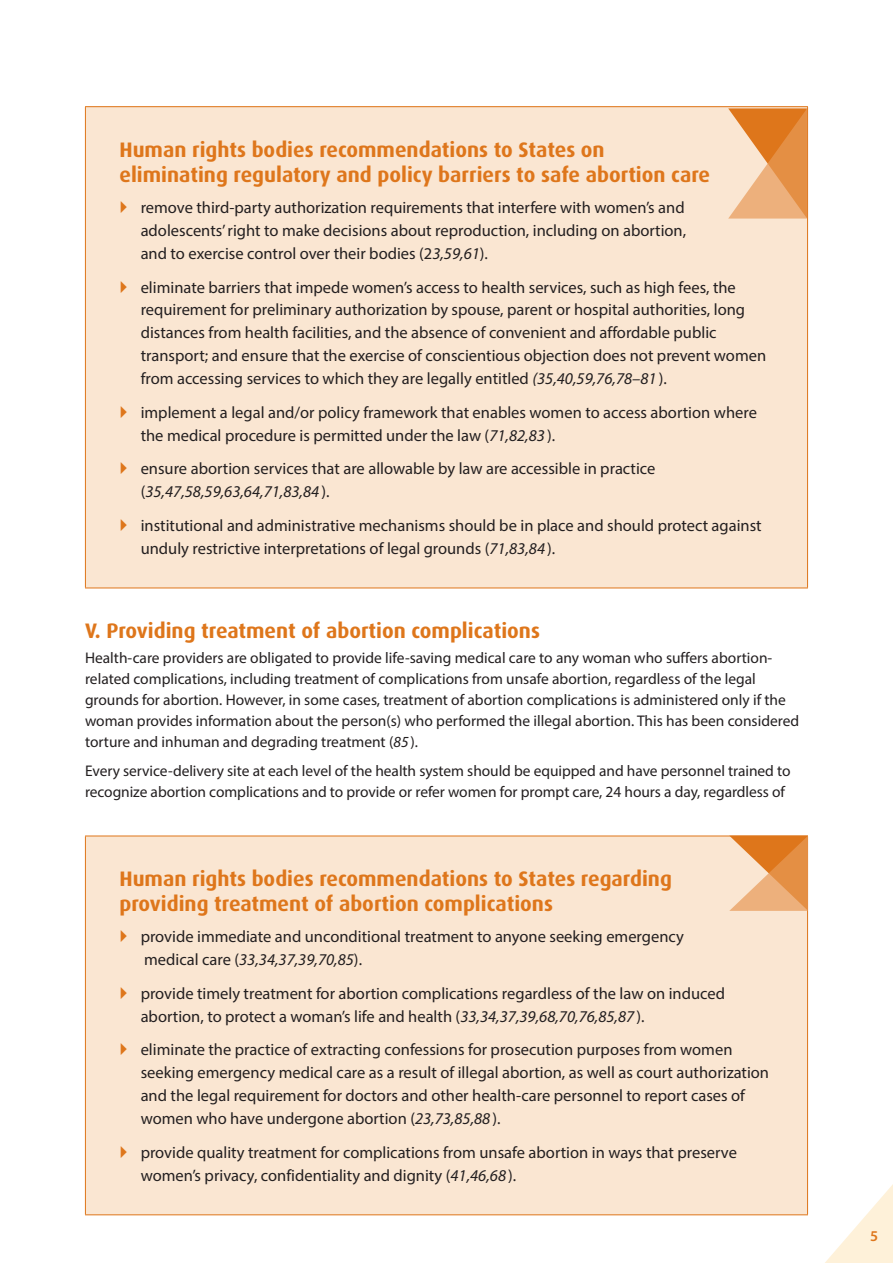
<style>
.page{position:relative;width:893px;height:1263px;background:#fff}
.page>*{position:absolute;margin:0;border:0;box-sizing:border-box;transform-origin:0 0}
.Heading_1{font:700 21px/24.8px "Dax Pro";color:#de761b}
.t1{font:16.5px/23px "Myriad Pro";color:#231f20}
.t2{font:15.45px/21px "Myriad Pro";color:#231f20}
.t3{font:600 15px "Myriad Pro";color:#de761b}
.s1{font-style:italic}
</style>
<div class="page">
<svg style="left:825px;top:1184px;width:68px;height:79px"></svg>
<div style="left:85px;top:107px;width:722px;height:481px;background:#fae6d2"></div>
<hr style="left:85px;top:106px;width:723px;height:1px;background:#de761b">
<hr style="left:85px;top:107px;width:1px;height:481px;background:#de761b">
<hr style="left:807px;top:107px;width:1px;height:481px;background:#de761b">
<hr style="left:85px;top:588px;width:723px;height:1px;background:#de761b">
<svg style="left:728px;top:108px;width:79px;height:111px"></svg>
<div style="left:85px;top:836px;width:722px;height:379px;background:#fae6d2"></div>
<hr style="left:85px;top:836px;width:723px;height:1px;background:#de761b">
<hr style="left:85px;top:836px;width:1px;height:378px;background:#de761b">
<hr style="left:807px;top:836px;width:1px;height:378px;background:#de761b">
<hr style="left:85px;top:1214px;width:723px;height:1px;background:#de761b">
<svg style="left:729px;top:836px;width:79px;height:75px"></svg>
<p class="Heading_1" style="left:119px;top:137px;width:592px">Human rights bodies recommendations to States on eliminating regulatory and policy barriers to safe abortion care</p>
<p class="t1" style="left:141px;top:196px;width:547px;text-align:justify">remove third-party authorization requirements that interfere with women’s and adolescents’ right to make decisions about reproduction, including on abortion, and to exercise control over their bodies (2<span class="s1">3,59,61</span>).</p>
<p class="t1" style="left:141px;top:275px;width:627px">eliminate barriers that impede women’s access to health services, such as high fees, the requirement for preliminary authorization by spouse, parent or hospital authorities, long distances from health facilities, and the absence of convenient and affordable public transport; and ensure that the exercise of conscientious objection does not prevent women from accessing services to which they are legally entitled <span class="s1">(35,40,59,76,78–81</span> ).</p>
<p class="t1" style="left:141px;top:401px;width:618px">implement a legal and/or policy framework that enables women to access abortion where the medical procedure is permitted under the law (<span class="s1">71,82,83</span> ).</p>
<p class="t1" style="left:141px;top:457px;width:516px">ensure abortion services that are allowable by law are accessible in practice (<span class="s1">35,47,58,59,63,64,71,83,84</span> ).</p>
<p class="t1" style="left:141px;top:514px;width:623px">institutional and administrative mechanisms should be in place and should protect against unduly restrictive interpretations of legal grounds (<span class="s1">71,83,84</span> ).</p>
<p class="Heading_1" style="left:85px;top:617px;width:456px">V. Providing treatment of abortion complications</p>
<p class="t2" style="left:85px;top:647px;width:716px">Health-care providers are obligated to provide life-saving medical care to any woman who suffers abortion&shy;related complications, including treatment of complications from unsafe abortion, regardless of the legal grounds for abortion. However, in some cases, treatment of abortion complications is administered only if the woman provides information about the person(s) who performed the illegal abortion. This has been considered torture and inhuman and degrading treatment (<span class="s1">85</span> ).</p>
<p class="t2" style="left:85px;top:760px;width:707px">Every service-delivery site at each level of the health system should be equipped and have personnel trained to recognize abortion complications and to provide or refer women for prompt care, 24 hours a day, regardless of</p>
<p class="Heading_1" style="left:119px;top:866px;width:554px">Human rights bodies recommendations to States regarding providing treatment of abortion complications</p>
<p class="t1" style="left:141px;top:925px;width:545px">provide immediate and unconditional treatment to anyone seeking emergency medical care (<span class="s1">33,34,37,39,70,85</span>).</p>
<p class="t1" style="left:141px;top:981px;width:586px">provide timely treatment for abortion complications regardless of the law on induced abortion, to protect a woman’s life and health (<span class="s1">33,34,37,39,68,70,76,85,87</span> ).</p>
<p class="t1" style="left:141px;top:1038px;width:630px">eliminate the practice of extracting confessions for prosecution purposes from women seeking emergency medical care as a result of illegal abortion, as well as court authorization and the legal requirement for doctors and other health-care personnel to report cases of women who have undergone abortion (<span class="s1">23,73,85,88</span> ).</p>
<p class="t1" style="left:141px;top:1140px;width:598px">provide quality treatment for complications from unsafe abortion in ways that preserve women’s privacy, confidentiality and dignity (<span class="s1">41,46,68</span> ).</p>
<p class="t3" style="left:870px;top:1226px;width:10px">5</p>
</div>
